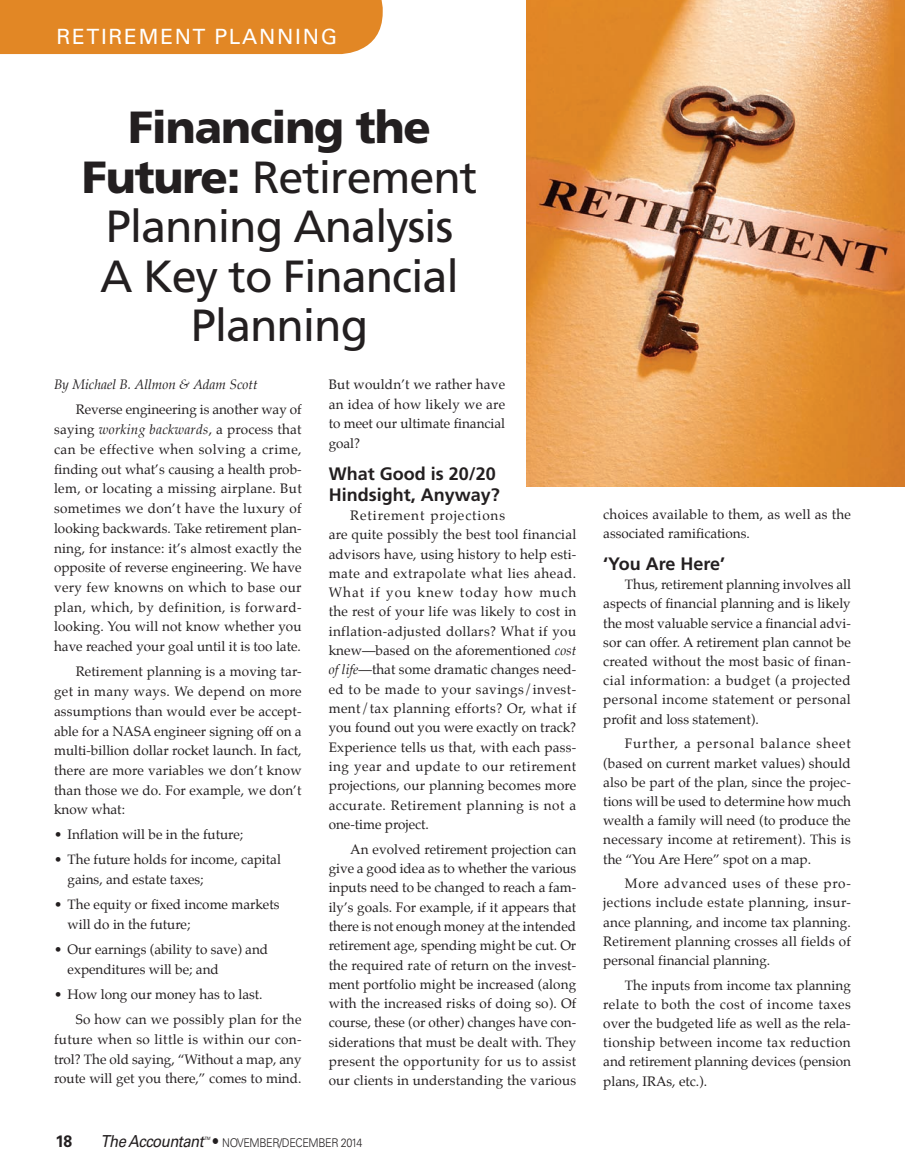
<style>
.page{position:relative;width:905px;height:1175px;background:#fff}
.page>*{position:absolute;margin:0;border:0;box-sizing:border-box;transform-origin:0 0}
.t1{font:45px/49.5px "Frutiger";letter-spacing:-.025em;color:#231f20;text-align:center}
.t2{font:21px "Univers";letter-spacing:.08em;color:#fff}
.t3{font:700 18px/21px "Frutiger";color:#231f20}
.t4{font:italic 16.5px "Univers";letter-spacing:-.035em;color:#231f20;scale:.9 1}
.t5{font:700 16.5px "Univers";color:#231f20;scale:.95 1}
.t6{font:13.5px/19.4px "Palatino";letter-spacing:.01em;color:#231f20;text-align:justify}
.t7{font:italic 13.5px "Palatino";color:#231f20}
.t8{font:300 12px "Univers";letter-spacing:-.035em;color:#231f20;scale:.9 1}
.t9{font:italic 4.5px "Univers";color:#231f20;scale:.9 1}
.s1{font-weight:900}
.s2{font-style:italic}
.s3{font-size:16.5px}
</style>
<div class="page">
<img style="left:527px;top:0;width:378px;height:486px">
<div style="left:0;top:0;width:383px;height:54px;background:#e28725"></div>
<h2 class="t2" style="left:56px;top:24px;width:282px">RETIREMENT PLANNING</h2>
<h1 class="t1" style="left:82px;top:102px;width:397px"><span class="s1">Financing the<br>Future:</span> Retirement<br>Planning Analysis<br>A Key to Financial<br>Planning</h1>
<p class="t7" style="left:54px;top:373px;width:205px">By Michael B. Allmon &amp; Adam Scott</p>
<p class="t6" style="left:54px;top:400px;width:249px;text-indent:22px">Reverse engineering is another way of saying <span class="s2">working backwards</span>, a process that can be effective when solving a crime, finding out what’s causing a health prob&shy;lem, or locating a missing airplane. But sometimes we don’t have the luxury of looking backwards. Take retirement plan&shy;ning, for instance: it’s almost exactly the opposite of reverse engineering. We have very few knowns on which to base our plan, which, by definition, is forward&shy;looking. You will not know whether you have reached your goal until it is too late.</p>
<p class="t6" style="left:54px;top:662px;width:249px;text-indent:22px">Retirement planning is a moving tar&shy;get in many ways. We depend on more assumptions than would ever be accept&shy;able for a NASA engineer signing off on a multi-billion dollar rocket launch. In fact, there are more variables we don’t know than those we do. For example, we don’t know what:</p>
<p class="t6" style="left:54px;top:825px;width:191px">• Inflation will be in the future;</p>
<p class="t6" style="left:68px;top:850px;width:215px;text-indent:-14px">• The future holds for income, capital gains, and estate taxes;</p>
<p class="t6" style="left:68px;top:895px;width:213px;text-indent:-14px">• The equity or fixed income markets will do in the future;</p>
<p class="t6" style="left:68px;top:939px;width:202px;text-indent:-14px">• Our earnings (ability to save) and expenditures will be; and</p>
<p class="t6" style="left:76px;top:982px;width:227px;line-height:25px;text-indent:-22px">• How long our money has to last.<br>So how can we possibly plan for the</p>
<p class="t6" style="left:54px;top:1029px;width:249px">future when so little is within our con&shy;trol? The old saying, “Without a map, any route will get you there,” comes to mind.</p>
<p class="t6" style="left:329px;top:375px;width:178px">But wouldn’t we rather have an idea of how likely we are to meet our ultimate financial goal?</p>
<h3 class="t3" style="left:329px;top:463px;width:173px">What Good is 20/20<br>Hindsight, Anyway?</h3>
<p class="t6" style="left:329px;top:505px;width:249px;text-align:left;text-indent:22px">Retirement projections<br>are quite possibly the best tool financial advisors have, using history to help esti&shy;mate and extrapolate what lies ahead.<br>What if you knew today how much the rest of your life was likely to cost in inflation-adjusted dollars? What if you knew—based on the aforementioned <span class="s2">cost of life</span>—that some dramatic changes need&shy;ed to be made to your savings/invest&shy;ment/tax planning efforts? Or, what if you found out you were exactly on track?<br>Experience tells us that, with each pass&shy;ing year and update to our retirement projections, our planning becomes more accurate. Retirement planning is not a one-time project.</p>
<p class="t6" style="left:329px;top:839px;width:249px;text-indent:22px">An evolved retirement projection can give a good idea as to whether the various inputs need to be changed to reach a fam&shy;ily’s goals. For example, if it appears that there is not enough money at the intended retirement age, spending might be cut. Or the required rate of return on the invest&shy;ment portfolio might be increased (along with the increased risks of doing so). Of course, these (or other) changes have con&shy;siderations that must be dealt with. They present the opportunity for us to assist our clients in understanding the various</p>
<p class="t5" style="left:56px;top:1131px;width:19px">18</p>
<p class="t4" style="left:101px;top:1131px;width:116px">The Accountant</p>
<p class="t9" style="left:204px;top:1136px;width:8px">TM</p>
<p class="t8" style="left:212px;top:1135px;width:169px"><span class="s3">•</span> NOVEMBER/DECEMBER 2014</p>
<p class="t6" style="left:603px;top:504px;width:249px">choices available to them, as well as the associated ramifications.</p>
<h3 class="t3" style="left:603px;top:553px;width:123px">‘You Are Here’</h3>
<p class="t6" style="left:603px;top:575px;width:249px;text-indent:22px">Thus, retirement planning involves all aspects of financial planning and is likely the most valuable service a financial advi&shy;sor can offer. A retirement plan cannot be created without the most basic of finan&shy;cial information: a budget (a projected personal income statement or personal profit and loss statement).</p>
<p class="t6" style="left:603px;top:734px;width:249px;text-indent:22px">Further, a personal balance sheet (based on current market values) should also be part of the plan, since the projec&shy;tions will be used to determine how much wealth a family will need (to produce the necessary income at retirement). This is the “You Are Here” spot on a map.</p>
<p class="t6" style="left:603px;top:874px;width:249px;text-indent:22px">More advanced uses of these pro&shy;jections include estate planning, insur&shy;ance planning, and income tax planning.<br>Retirement planning crosses all fields of personal financial planning.</p>
<p class="t6" style="left:603px;top:975px;width:249px;text-indent:22px">The inputs from income tax planning relate to both the cost of income taxes over the budgeted life as well as the rela&shy;tionship between income tax reduction and retirement planning devices (pension plans, IRAs, etc.).</p>
</div>
